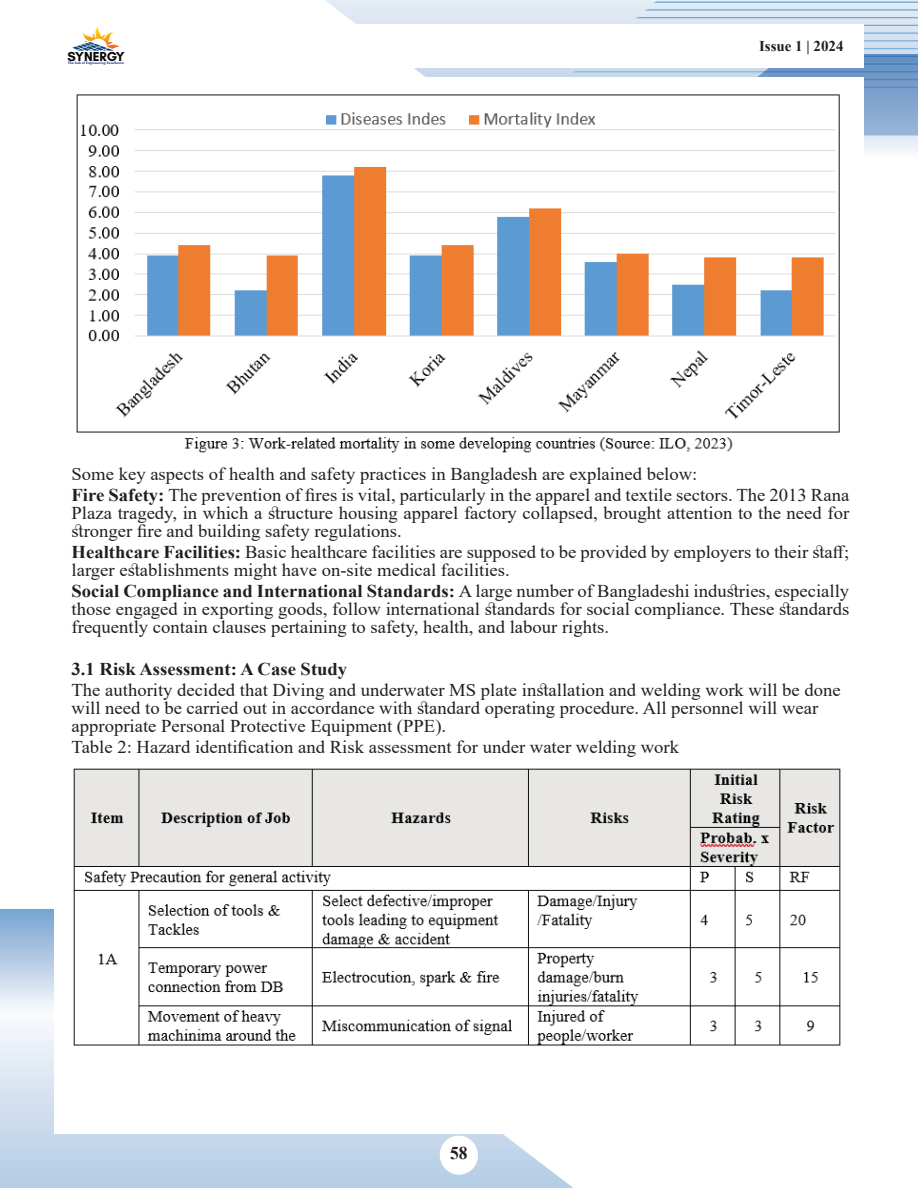
<style>
.page{position:relative;width:918px;height:1188px;background:#fff}
.page>*{position:absolute;margin:0;border:0;box-sizing:border-box;transform-origin:0 0}
.t1{font:18px/18px "Times New Roman";color:#231f20;scale:1.04 1}
.t2{font:700 18px "Times New Roman";color:#231f20;scale:1.04 1}
.t3{font:700 18px "Times New Roman";color:#231f20}
.t4{font:700 15px "Times New Roman";color:#231f20}
.t5{font:700 13.2px "Glacial Indifference";color:#050504}
.t6{font:700 3.6px "Glacial Indifference";color:#293b96}
.s1{font-weight:700}
</style>
<div class="page">
<svg style="left:325px;top:0;width:593px;height:77px;background:#dfe8f3"></svg>
<svg style="left:653px;top:2px;width:265px;height:1px"></svg>
<svg style="left:644px;top:9px;width:274px;height:2px"></svg>
<svg style="left:635px;top:17px;width:283px;height:1px"></svg>
<svg style="left:864px;top:25px;width:54px;height:1px"></svg>
<svg style="left:864px;top:32px;width:54px;height:2px"></svg>
<svg style="left:864px;top:40px;width:54px;height:1px"></svg>
<svg style="left:555px;top:48px;width:363px;height:104px;background:#99b7d8"></svg>
<svg style="left:0;top:1028px;width:573px;height:160px;background:#c5d7ea"></svg>
<svg style="left:0;top:909px;width:54px;height:119px"></svg>
<div style="left:54px;top:78px;width:810px;height:1056px;background:#fff"></div>
<div style="left:54px;top:25px;width:810px;height:43px;background:#fff"></div>
<svg style="left:72px;top:26px;width:48px;height:25px"></svg>
<svg style="left:440px;top:1137px;width:38px;height:38px"></svg>
<img style="left:76px;top:94px;width:764px;height:359px">
<img style="left:73px;top:768px;width:768px;height:278px">
<div style="left:440px;top:1136px;width:38px;height:37px;background:#fff;border-radius:50%"></div>
<p class="t5" style="left:67px;top:48px;width:59px">SYNERGY</p>
<p class="t6" style="left:68px;top:61px;width:58px">The hub of Engineering Excellence</p>
<p class="t4" style="left:759px;top:35px;width:86px">Issue 1 | 2024</p>
<p class="t1" style="left:72px;top:463px;width:749px;line-height:21px">Some key aspects of health and safety practices in Bangladesh are explained below:<br><span class="s1">Fire Safety:</span> The prevention of fires is vital, particularly in the apparel and textile sectors. The 2013 Rana</p>
<p class="t1" style="left:72px;top:504px;width:749px">Plaza tragedy, in which a structure housing apparel factory collapsed, brought attention to the need for stronger fire and building safety regulations.</p>
<p class="t1" style="left:72px;top:543px;width:749px"><span class="s1">Healthcare Facilities:</span> Basic healthcare facilities are supposed to be provided by employers to their staff; larger establishments might have on-site medical facilities.</p>
<p class="t1" style="left:72px;top:582px;width:749px;text-align:justify"><span class="s1">Social Compliance and International Standards:</span> A large number of Bangladeshi industries, especially those engaged in exporting goods, follow international standards for social compliance. These standards frequently contain clauses pertaining to safety, health, and labour rights.</p>
<p class="t2" style="left:72px;top:656px;width:267px">3.1 Risk Assessment: A Case Study</p>
<p class="t1" style="left:72px;top:681px;width:741px">The authority decided that Diving and underwater MS plate installation and welding work will be done will need to be carried out in accordance with standard operating procedure. All personnel will wear appropriate Personal Protective Equipment (PPE).</p>
<p class="t1" style="left:72px;top:738px;width:586px">Table 2: Hazard identification and Risk assessment for under water welding work</p>
<p class="t3" style="left:450px;top:1140px;width:19px">58</p>
<p class="t3" style="left:455px;top:1141px;width:10px">1</p>
</div>
